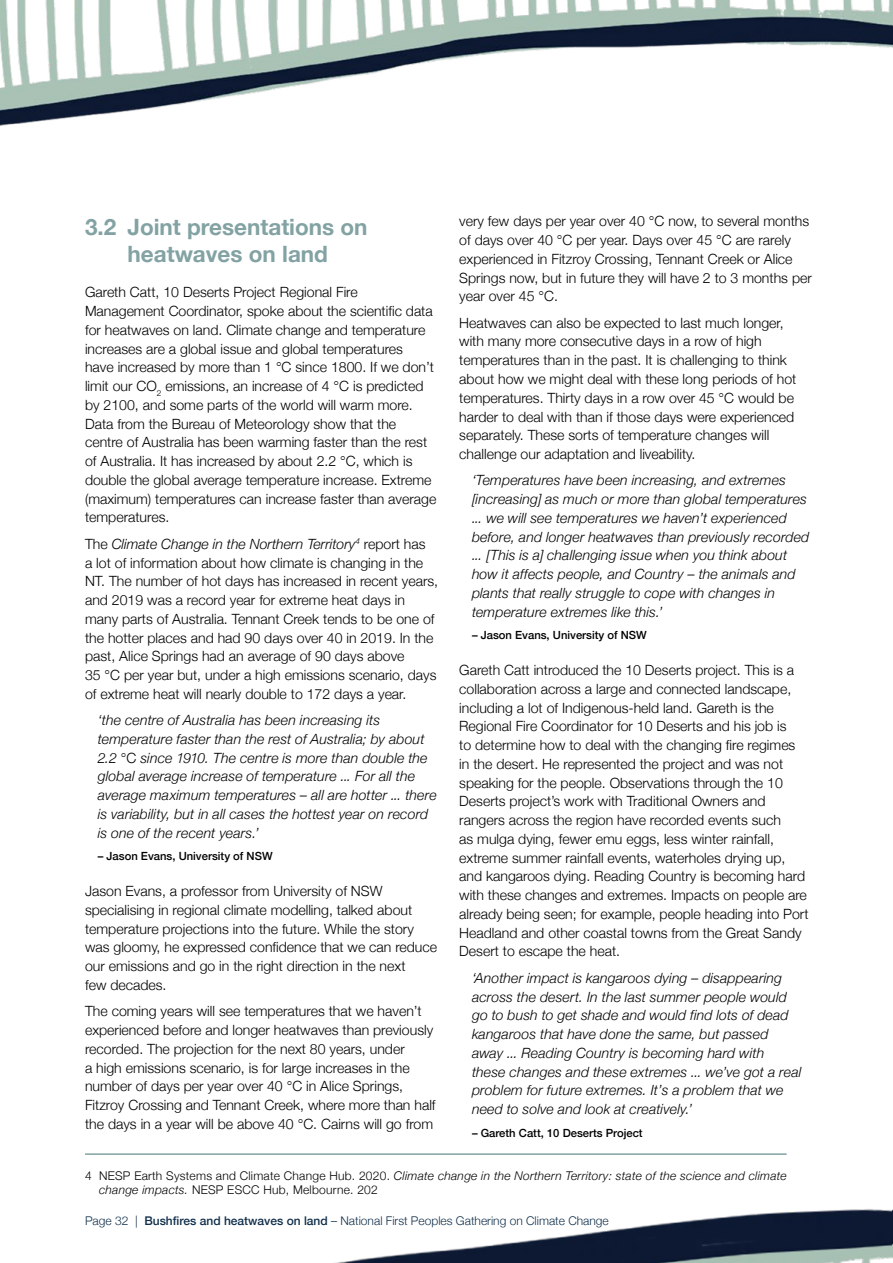
<style>
.page{position:relative;width:893px;height:1263px;background:#fff}
.page>*{position:absolute;margin:0;border:0;box-sizing:border-box;transform-origin:0 0}
.t1{font:700 22.5px/27px "Helvetica Neue";color:#83a2a3;text-align:center}
.t2{font:300 14.1px/18.8px "Helvetica Neue";color:#000}
.t3{font:italic 300 14.1px/18.8px "Helvetica Neue";letter-spacing:.01em;color:#000}
.t4{font:italic 300 12px/14.4px "Helvetica Neue";letter-spacing:.02em;color:#000}
.t5{font:300 12px "Helvetica Neue";color:#11304c}
.t6{font:500 11.25px "Helvetica Neue";color:#000}
.s1{font-style:normal}
.s2{font-weight:500}
.s3{font-style:italic}
</style>
<div class="page">
<hr style="left:85px;top:1153px;width:702px;height:2px;background:#83a2a3">
<img style="left:0;top:0;width:893px;height:126px">
<img style="left:285px;top:1153px;width:608px;height:110px">
<p class="t2" style="left:459px;top:211px;width:354px">very few days per year over 40 °C now, to several months of days over 40 °C per year. Days over 45 °C are rarely experienced in Fitzroy Crossing, Tennant Creek or Alice Springs now, but in future they will have 2 to 3 months per year over 45 °C.</p>
<p class="t2" style="left:459px;top:312px;width:339px">Heatwaves can also be expected to last much longer, with many more consecutive days in a row of high temperatures than in the past. It is challenging to think about how we might deal with these long periods of hot temperatures. Thirty days in a row over 45 °C would be harder to deal with than if those days were experienced separately. These sorts of temperature changes will challenge our adaptation and liveability.</p>
<p class="t3" style="left:472px;top:470px;width:339px">‘Temperatures have been increasing, and extremes [increasing] as much or more than global temperatures ... we will see temperatures we haven’t experienced before, and longer heatwaves than previously recorded ... [This is a] challenging issue when you think about how it affects people, and Country – the animals and plants that really struggle to cope with changes in temperature extremes like this.’</p>
<p class="t6" style="left:472px;top:626px;width:176px">– Jason Evans, University of NSW</p>
<p class="t2" style="left:459px;top:660px;width:351px">Gareth Catt introduced the 10 Deserts project. This is a collaboration across a large and connected landscape, including a lot of Indigenous-held land. Gareth is the Regional Fire Coordinator for 10 Deserts and his job is<br>to determine how to deal with the changing fire regimes in the desert. He represented the project and was not speaking for the people. Observations through the 10<br>Deserts project’s work with Traditional Owners and rangers across the region have recorded events such<br>as mulga dying, fewer emu eggs, less winter rainfall, extreme summer rainfall events, waterholes drying up, and kangaroos dying. Reading Country is becoming hard with these changes and extremes. Impacts on people are already being seen; for example, people heading into Port Headland and other coastal towns from the Great Sandy Desert to escape the heat.</p>
<p class="t3" style="left:472px;top:967px;width:331px">‘Another impact is kangaroos dying – disappearing across the desert. In the last summer people would go to bush to get shade and would find lots of dead kangaroos that have done the same, but passed away ... Reading Country is becoming hard with<br>these changes and these extremes ... we’ve got a real problem for future extremes. It’s a problem that we need to solve and look at creatively.’</p>
<p class="t6" style="left:472px;top:1123px;width:172px">– Gareth Catt, 10 Deserts Project</p>
<p class="t4" style="left:99px;top:1167px;width:689px;text-indent:-14px"><span class="s1">4 NESP Earth Systems and Climate Change Hub. 2020.</span> Climate change in the Northern Territory: state of the science and climate change impacts. <span class="s1">NESP ESCC Hub, Melbourne. 202</span></p>
<p class="t5" style="left:85px;top:1211px;width:525px">Page 32 | <span class="s2">Bushfires and heatwaves on land</span> – National First Peoples Gathering on Climate Change</p>
<h1 class="t1" style="left:85px;top:214px;width:284px">3.2 Joint presentations on heatwaves on land</h1>
<p class="t2" style="left:85px;top:282px;width:353px">Gareth Catt, 10 Deserts Project Regional Fire Management Coordinator, spoke about the scientific data for heatwaves on land. Climate change and temperature increases are a global issue and global temperatures<br>have increased by more than 1 °C since 1800. If we don’t limit our CO<sub>2</sub> emissions, an increase of 4 °C is predicted by 2100, and some parts of the world will warm more.<br>Data from the Bureau of Meteorology show that the centre of Australia has been warming faster than the rest of Australia. It has increased by about 2.2 °C, which is double the global average temperature increase. Extreme (maximum) temperatures can increase faster than average temperatures.</p>
<p class="t2" style="left:85px;top:533px;width:355px">The <span class="s3">Climate Change in the Northern Territory</span><sup>4</sup> report has<br>a lot of information about how climate is changing in the NT. The number of hot days has increased in recent years, and 2019 was a record year for extreme heat days in many parts of Australia. Tennant Creek tends to be one of the hotter places and had 90 days over 40 in 2019. In the past, Alice Springs had an average of 90 days above<br>35 °C per year but, under a high emissions scenario, days of extreme heat will nearly double to 172 days a year.</p>
<p class="t3" style="left:98px;top:710px;width:340px">‘the centre of Australia has been increasing its temperature faster than the rest of Australia; by about 2.2 <span class="s1">°C</span> since 1910. The centre is more than double the global average increase of temperature ... For all the average maximum temperatures – all are hotter ... there is variability, but in all cases the hottest year on record is one of the recent years.’</p>
<p class="t6" style="left:98px;top:847px;width:176px">– Jason Evans, University of NSW</p>
<p class="t2" style="left:85px;top:881px;width:354px">Jason Evans, a professor from University of NSW specialising in regional climate modelling, talked about temperature projections into the future. While the story was gloomy, he expressed confidence that we can reduce our emissions and go in the right direction in the next<br>few decades.</p>
<p class="t2" style="left:85px;top:1001px;width:352px">The coming years will see temperatures that we haven’t experienced before and longer heatwaves than previously recorded. The projection for the next 80 years, under<br>a high emissions scenario, is for large increases in the number of days per year over 40 °C in Alice Springs, Fitzroy Crossing and Tennant Creek, where more than half the days in a year will be above 40 °C. Cairns will go from</p>
</div>
